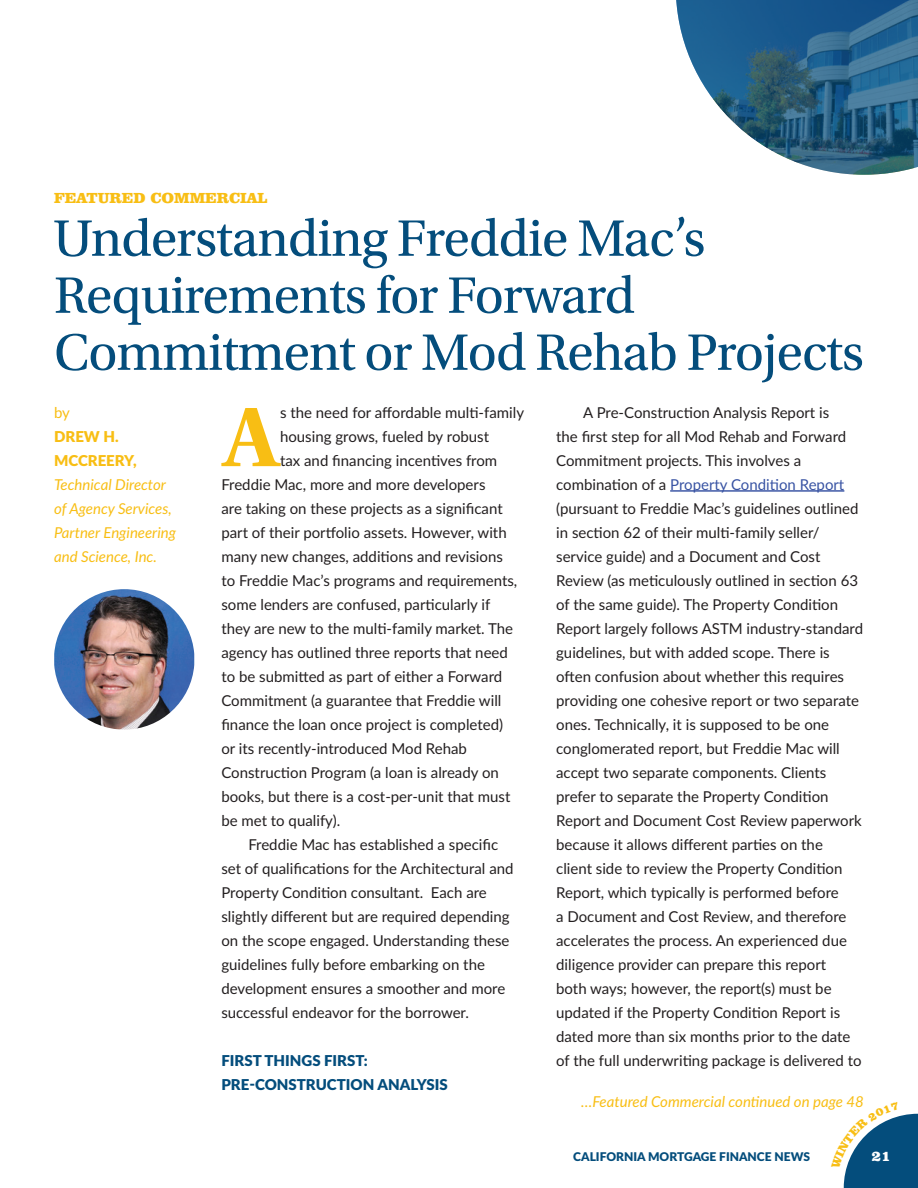
<style>
.page{position:relative;width:918px;height:1188px;background:#fff}
.page>*{position:absolute;margin:0;border:0;box-sizing:border-box;transform-origin:0 0}
.t1{font:700 88.5px "Utopia Std";color:#f8be14}
.t2{font:54px/57px "Utopia Std";letter-spacing:-.02em;color:#044d7c}
.t3{font:15px/24px "Lato";color:#231f20}
.t4{font:italic 15px/24px "Lato";color:#f8be14}
.t5{font:900 15px/24px "Lato";color:#044d7c}
.t6{font:900 15px "Clarendon BT";color:#f8be14}
.t7{font:900 15px/24px "Lato";color:#f8be14}
.t8{font:15px "Lato";color:#f8be14}
.t9{font:900 15px "Clarendon BT";color:#fff}
.t10{font:900 12px "Lato";color:#044d7c}
.s1{color:#3853a3}
</style>
<div class="page">
<img style="left:54px;top:589px;width:140px;height:141px;border-radius:67px">
<svg style="left:676px;top:0;width:242px;height:175px"></svg>
<hr style="left:670px;top:490px;width:174px;height:2px;background:#3853a3">
<svg style="left:843px;top:1113px;width:75px;height:75px"></svg>
<p class="t6" style="left:54px;top:188px;width:215px">FEATURED COMMERCIAL</p>
<h2 class="t2" style="left:54px;top:211px;width:811px">Understanding Freddie Mac’s<br>Requirements for Forward<br>Commitment or Mod Rehab Projects</h2>
<p class="t8" style="left:54px;top:402px;width:17px">by</p>
<p class="t7" style="left:54px;top:424px;width:84px">DREW H.<br>MCCREERY,</p>
<p class="t4" style="left:54px;top:472px;width:124px">Technical Director of Agency Services,<br>Partner Engineering and Science, Inc.</p>
<h1 class="t1" style="left:222px;top:386px;width:60px">A</h1>
<p class="t3" style="left:280px;top:400px;width:246px">s the need for affordable multi-family</p>
<p class="t3" style="left:280px;top:424px;width:211px">housing grows, fueled by robust</p>
<p class="t3" style="left:280px;top:448px;width:219px">tax and financing incentives from</p>
<p class="t3" style="left:221px;top:472px;width:266px">Freddie Mac, more and more developers</p>
<p class="t3" style="left:221px;top:496px;width:283px">are taking on these projects as a significant</p>
<p class="t3" style="left:221px;top:520px;width:287px">part of their portfolio assets. However, with</p>
<p class="t3" style="left:221px;top:544px;width:283px">many new changes, additions and revisions</p>
<p class="t3" style="left:221px;top:568px;width:298px">to Freddie Mac’s programs and requirements,</p>
<p class="t3" style="left:221px;top:592px;width:271px">some lenders are confused, particularly if</p>
<p class="t3" style="left:221px;top:616px;width:293px">they are new to the multi-family market. The</p>
<p class="t3" style="left:221px;top:640px;width:288px">agency has outlined three reports that need</p>
<p class="t3" style="left:221px;top:664px;width:282px">to be submitted as part of either a Forward</p>
<p class="t3" style="left:221px;top:688px;width:282px">Commitment (a guarantee that Freddie will</p>
<p class="t3" style="left:221px;top:712px;width:283px">finance the loan once project is completed)</p>
<p class="t3" style="left:221px;top:736px;width:247px">or its recently-introduced Mod Rehab</p>
<p class="t3" style="left:221px;top:760px;width:279px">Construction Program (a loan is already on</p>
<p class="t3" style="left:221px;top:784px;width:291px">books, but there is a cost-per-unit that must</p>
<p class="t3" style="left:221px;top:808px;width:120px">be met to qualify).</p>
<p class="t3" style="left:248px;top:832px;width:251px">Freddie Mac has established a specific</p>
<p class="t3" style="left:221px;top:856px;width:294px">set of qualifications for the Architectural and</p>
<p class="t3" style="left:221px;top:880px;width:267px">Property Condition consultant. Each are</p>
<p class="t3" style="left:221px;top:904px;width:290px">slightly different but are required depending</p>
<p class="t3" style="left:221px;top:928px;width:290px">on the scope engaged. Understanding these</p>
<p class="t3" style="left:221px;top:952px;width:265px">guidelines fully before embarking on the</p>
<p class="t3" style="left:221px;top:976px;width:285px">development ensures a smoother and more</p>
<p class="t3" style="left:221px;top:1000px;width:249px">successful endeavor for the borrower.</p>
<p class="t5" style="left:221px;top:1048px;width:228px">FIRST THINGS FIRST:<br>PRE-CONSTRUCTION ANALYSIS</p>
<p class="t3" style="left:556px;top:400px;width:308px;text-indent:27px">A Pre-Construction Analysis Report is<br>the first step for all Mod Rehab and Forward Commitment projects. This involves a combination of a <span class="s1">Property Condition Report </span>(pursuant to Freddie Mac’s guidelines outlined in section 62 of their multi-family seller/ service guide) and a Document and Cost Review (as meticulously outlined in section 63 of the same guide). The Property Condition Report largely follows ASTM industry-standard guidelines, but with added scope. There is often confusion about whether this requires providing one cohesive report or two separate ones. Technically, it is supposed to be one conglomerated report, but Freddie Mac will accept two separate components. Clients prefer to separate the Property Condition Report and Document Cost Review paperwork because it allows different parties on the<br>client side to review the Property Condition Report, which typically is performed before<br>a Document and Cost Review, and therefore accelerates the process. An experienced due diligence provider can prepare this report<br>both ways; however, the report(s) must be updated if the Property Condition Report is dated more than six months prior to the date of the full underwriting package is delivered to</p>
<p class="t4" style="left:581px;top:1089px;width:284px">…Featured Commercial continued on page 48</p>
<p class="t10" style="left:573px;top:1148px;width:238px">CALIFORNIA MORTGAGE FINANCE NEWS</p>
<p class="t9" style="left:872px;top:1147px;width:21px">21</p>
</div>
